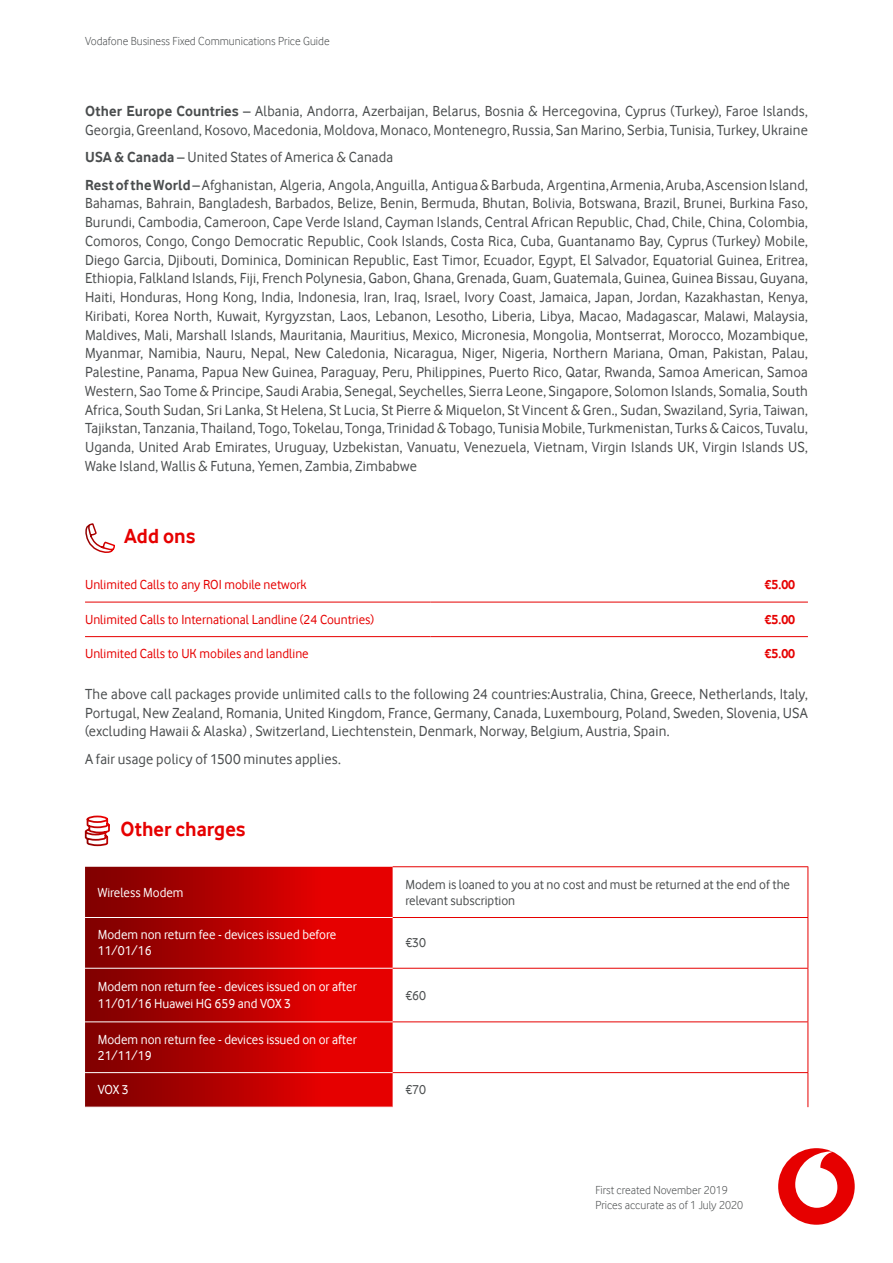
<style>
.page{position:relative;width:893px;height:1263px;background:#fff}
.page>*{position:absolute;margin:0;border:0;box-sizing:border-box;transform-origin:0 0}
.t1{font:700 21px "Vodafone Rg";color:#e60000}
.t2{font:15px/18.8px "Vodafone Rg";letter-spacing:.01em;color:#4a4d4e}
.t3{font:13.5px/16.2px "Vodafone Rg";color:#fff}
.t4{font:13.5px "Vodafone Rg";color:#e60000}
.t5{font:13.5px/16.2px "Vodafone Rg";color:#4a4d4e}
.t6{font:700 13.5px "Vodafone Rg";color:#e60000}
.t7{font:12px/14.4px "Vodafone Lt";color:#4a4d4e}
.s1{font-weight:700}
</style>
<div class="page">
<div style="left:778px;top:1148px;width:77px;height:77px;background:#e60000;border-radius:50%"></div>
<svg style="left:795px;top:1151px;width:42px;height:57px"></svg>
<svg style="left:85px;top:523px;width:30px;height:30px"></svg>
<hr style="left:85px;top:602px;width:346px;height:1px;background:#e60000">
<hr style="left:431px;top:602px;width:377px;height:1px;background:#e60000">
<hr style="left:85px;top:636px;width:346px;height:1px;background:#e60000">
<hr style="left:431px;top:636px;width:377px;height:1px;background:#e60000">
<svg style="left:85px;top:867px;width:308px;height:240px;background:#ba0101"></svg>
<hr style="left:393px;top:917px;width:415px;height:1px;background:#e60000">
<hr style="left:393px;top:968px;width:415px;height:1px;background:#e60000">
<hr style="left:393px;top:1021px;width:415px;height:1px;background:#e60000">
<hr style="left:393px;top:1072px;width:415px;height:1px;background:#e60000">
<hr style="left:85px;top:917px;width:308px;height:1px;background:#fff">
<hr style="left:85px;top:968px;width:308px;height:1px;background:#fff">
<hr style="left:85px;top:1021px;width:308px;height:1px;background:#fff">
<hr style="left:85px;top:1072px;width:308px;height:1px;background:#fff">
<hr style="left:393px;top:866px;width:415px;height:1px;background:#e60000">
<hr style="left:807px;top:867px;width:1px;height:50px;background:#e60000">
<hr style="left:807px;top:918px;width:1px;height:50px;background:#e60000">
<hr style="left:807px;top:968px;width:1px;height:53px;background:#e60000">
<hr style="left:807px;top:1022px;width:1px;height:50px;background:#e60000">
<hr style="left:807px;top:1073px;width:1px;height:34px;background:#e60000">
<svg style="left:84px;top:815px;width:26px;height:32px"></svg>
<p class="t7" style="left:85px;top:34px;width:246px">Vodafone Business Fixed Communications Price Guide</p>
<p class="t2" style="left:85px;top:102px;width:724px"><span class="s1">Other Europe Countries</span> – Albania, Andorra, Azerbaijan, Belarus, Bosnia &amp; Hercegovina, Cyprus (Turkey), Faroe Islands,<br>Georgia, Greenland, Kosovo, Macedonia, Moldova, Monaco, Montenegro, Russia, San Marino, Serbia, Tunisia, Turkey, Ukraine</p>
<p class="t2" style="left:85px;top:144px;width:724px;line-height:27.3px"><span class="s1">USA &amp; Canada</span> – United States of America &amp; Canada<br><span class="s1">Rest of the World</span> – Afghanistan, Algeria, Angola, Anguilla, Antigua &amp; Barbuda, Argentina, Armenia, Aruba, Ascension Island,</p>
<p class="t2" style="left:85px;top:194px;width:724px;text-align:justify">Bahamas, Bahrain, Bangladesh, Barbados, Belize, Benin, Bermuda, Bhutan, Bolivia, Botswana, Brazil, Brunei, Burkina Faso, Burundi, Cambodia, Cameroon, Cape Verde Island, Cayman Islands, Central African Republic, Chad, Chile, China, Colombia, Comoros, Congo, Congo Democratic Republic, Cook Islands, Costa Rica, Cuba, Guantanamo Bay, Cyprus (Turkey) Mobile, Diego Garcia, Djibouti, Dominica, Dominican Republic, East Timor, Ecuador, Egypt, El Salvador, Equatorial Guinea, Eritrea, Ethiopia, Falkland Islands, Fiji, French Polynesia, Gabon, Ghana, Grenada, Guam, Guatemala, Guinea, Guinea Bissau, Guyana, Haiti, Honduras, Hong Kong, India, Indonesia, Iran, Iraq, Israel, Ivory Coast, Jamaica, Japan, Jordan, Kazakhastan, Kenya, Kiribati, Korea North, Kuwait, Kyrgyzstan, Laos, Lebanon, Lesotho, Liberia, Libya, Macao, Madagascar, Malawi, Malaysia, Maldives, Mali, Marshall Islands, Mauritania, Mauritius, Mexico, Micronesia, Mongolia, Montserrat, Morocco, Mozambique, Myanmar, Namibia, Nauru, Nepal, New Caledonia, Nicaragua, Niger, Nigeria, Northern Mariana, Oman, Pakistan, Palau, Palestine, Panama, Papua New Guinea, Paraguay, Peru, Philippines, Puerto Rico, Qatar, Rwanda, Samoa American, Samoa Western, Sao Tome &amp; Principe, Saudi Arabia, Senegal, Seychelles, Sierra Leone, Singapore, Solomon Islands, Somalia, South Africa, South Sudan, Sri Lanka, St Helena, St Lucia, St Pierre &amp; Miquelon, St Vincent &amp; Gren., Sudan, Swaziland, Syria, Taiwan, Tajikstan, Tanzania, Thailand, Togo, Tokelau, Tonga, Trinidad &amp; Tobago, Tunisia Mobile, Turkmenistan, Turks &amp; Caicos, Tuvalu, Uganda, United Arab Emirates, Uruguay, Uzbekistan, Vanuatu, Venezuela, Vietnam, Virgin Islands UK, Virgin Islands US, Wake Island, Wallis &amp; Futuna, Yemen, Zambia, Zimbabwe</p>
<h1 class="t1" style="left:124px;top:524px;width:73px">Add ons</h1>
<p class="t4" style="left:85px;top:577px;width:223px">Unlimited Calls to any ROI mobile network</p>
<p class="t6" style="left:765px;top:577px;width:32px">€5.00</p>
<p class="t4" style="left:85px;top:612px;width:291px">Unlimited Calls to International Landline (24 Countries)</p>
<p class="t6" style="left:765px;top:611px;width:32px">€5.00</p>
<p class="t4" style="left:85px;top:646px;width:225px">Unlimited Calls to UK mobiles and landline</p>
<p class="t6" style="left:765px;top:646px;width:32px">€5.00</p>
<p class="t2" style="left:85px;top:684px;width:724px;text-align:justify">The above call packages provide unlimited calls to the following 24 countries:Australia, China, Greece, Netherlands, Italy, Portugal, New Zealand, Romania, United Kingdom, France, Germany, Canada, Luxembourg, Poland, Sweden, Slovenia, USA (excluding Hawaii &amp; Alaska) , Switzerland, Liechtenstein, Denmark, Norway, Belgium, Austria, Spain.</p>
<p class="t2" style="left:85px;top:749px;width:257px">A fair usage policy of 1500 minutes applies.</p>
<h1 class="t1" style="left:121px;top:817px;width:126px">Other charges</h1>
<p class="t3" style="left:98px;top:884px;width:87px">Wireless Modem</p>
<p class="t5" style="left:405px;top:876px;width:386px">Modem is loaned to you at no cost and must be returned at the end of the relevant subscription</p>
<p class="t3" style="left:98px;top:926px;width:240px">Modem non return fee - devices issued before<br>11/01/16</p>
<p class="t5" style="left:405px;top:935px;width:22px">€30</p>
<p class="t3" style="left:98px;top:979px;width:260px">Modem non return fee - devices issued on or after<br>11/01/16 Huawei HG 659 and VOX 3</p>
<p class="t5" style="left:405px;top:987px;width:22px">€60</p>
<p class="t3" style="left:98px;top:1031px;width:260px">Modem non return fee - devices issued on or after<br>21/11/19</p>
<p class="t3" style="left:98px;top:1082px;width:33px">VOX 3</p>
<p class="t5" style="left:405px;top:1082px;width:22px">€70</p>
<p class="t7" style="left:595px;top:1183px;width:149px">First created November 2019<br>Prices accurate as of 1 July 2020</p>
</div>
